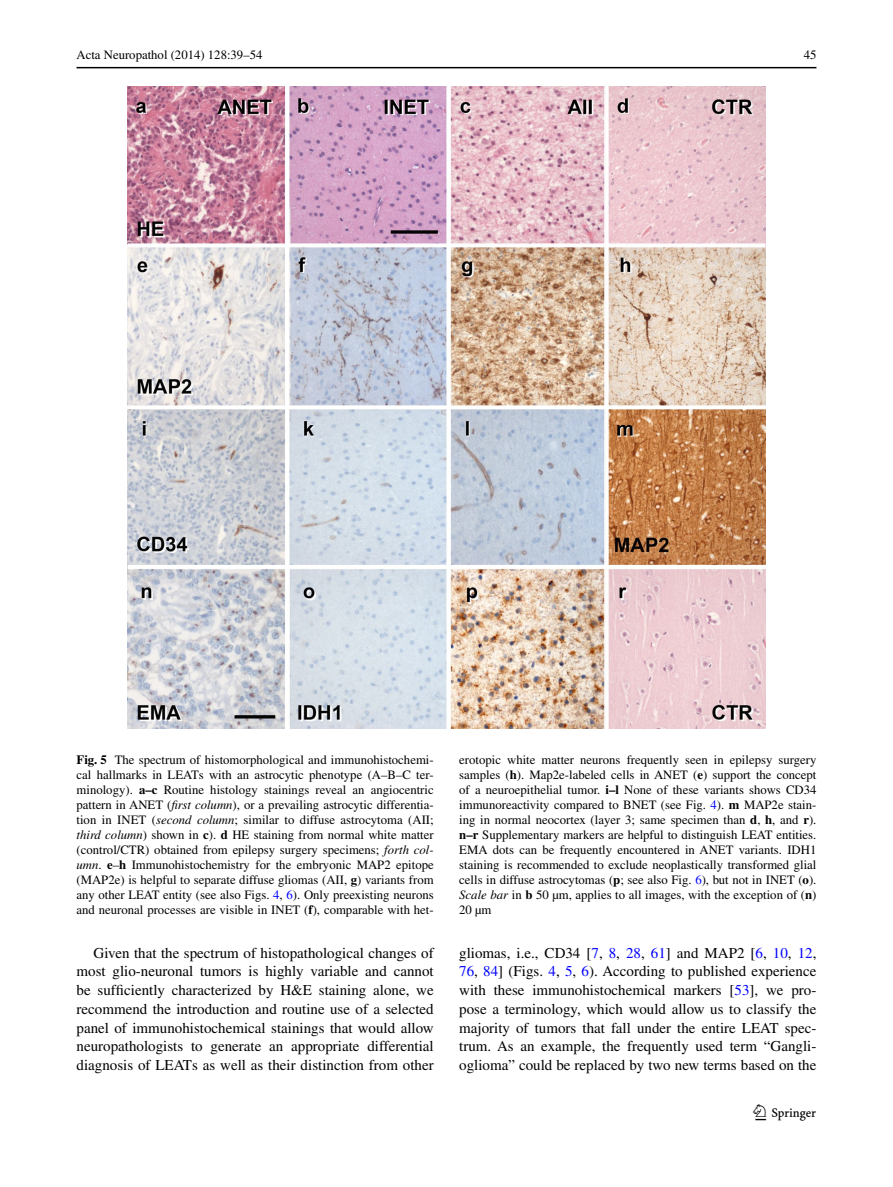
<style>
.page{position:relative;width:893px;height:1187px;background:#fff}
.page>*{position:absolute;margin:0;border:0;box-sizing:border-box;transform-origin:0 0}
.t1{font:22.5px "Springnew";color:#000}
.t2{font:15px/18.8px "Times";color:#000;text-align:justify}
.t3{font:12.75px/15px "Times";color:#000;text-align:justify}
.s1{font-weight:700}
.s2{font-style:italic}
.s3{color:#00f}
</style>
<div class="page">
<hr style="left:77px;top:67px;width:739px;height:1px;background:#000">
<img style="left:127px;top:87px;width:638px;height:642px">
<p class="t3" style="left:77px;top:48px;width:187px">Acta Neuropathol (2014) 128:39–54</p>
<p class="t3" style="left:804px;top:48px;width:14px">45</p>
<p class="t3" style="left:77px;top:752px;width:359px"><span class="s1">Fig. 5</span> The spectrum of histomorphological and immunohistochemi&shy;cal hallmarks in LEATs with an astrocytic phenotype (A–B–C ter&shy;minology). <span class="s1">a–c</span> Routine histology stainings reveal an angiocentric pattern in ANET (<span class="s2">first column</span>), or a prevailing astrocytic differentia&shy;tion in INET (<span class="s2">second column</span>; similar to diffuse astrocytoma (AII; <span class="s2">third column</span>) shown in <span class="s1">c</span>). <span class="s1">d</span> HE staining from normal white matter (control/CTR) obtained from epilepsy surgery specimens; <span class="s2">forth col&shy;umn</span>. <span class="s1">e</span>–<span class="s1">h</span> Immunohistochemistry for the embryonic MAP2 epitope (MAP2e) is helpful to separate diffuse gliomas (AII, <span class="s1">g</span>) variants from any other LEAT entity (see also Figs. <span class="s3">4</span>, <span class="s3">6</span>). Only preexisting neurons and neuronal processes are visible in INET (<span class="s1">f</span>), comparable with het-</p>
<p class="t3" style="left:459px;top:752px;width:359px">erotopic white matter neurons frequently seen in epilepsy surgery samples (<span class="s1">h</span>). Map2e-labeled cells in ANET (<span class="s1">e</span>) support the concept of a neuroepithelial tumor. <span class="s1">i–l</span> None of these variants shows CD34 immunoreactivity compared to BNET (see Fig. <span class="s3">4</span>). <span class="s1">m</span> MAP2e stain&shy;ing in normal neocortex (layer 3; same specimen than <span class="s1">d</span>, <span class="s1">h</span>, and <span class="s1">r</span>). <span class="s1">n–r</span> Supplementary markers are helpful to distinguish LEAT entities.<br>EMA dots can be frequently encountered in ANET variants. IDH1 staining is recommended to exclude neoplastically transformed glial cells in diffuse astrocytomas (<span class="s1">p</span>; see also Fig. <span class="s3">6</span>), but not in INET (<span class="s1">o</span>).<br><span class="s2">Scale bar</span> in <span class="s1">b</span> 50 µm, applies to all images, with the exception of (<span class="s1">n</span>)<br>20 µm</p>
<p class="t2" style="left:77px;top:942px;width:359px;text-indent:17px">Given that the spectrum of histopathological changes of most glio-neuronal tumors is highly variable and cannot be sufficiently characterized by H&amp;E staining alone, we recommend the introduction and routine use of a selected panel of immunohistochemical stainings that would allow neuropathologists to generate an appropriate differential diagnosis of LEATs as well as their distinction from other</p>
<p class="t2" style="left:459px;top:942px;width:359px">gliomas, i.e., CD34 [<span class="s3">7</span>, <span class="s3">8</span>, <span class="s3">28</span>, <span class="s3">61</span>] and MAP2 [<span class="s3">6</span>, <span class="s3">10</span>, <span class="s3">12</span>, <span class="s3">76</span>, <span class="s3">84</span>] (Figs. <span class="s3">4</span>, <span class="s3">5</span>, <span class="s3">6</span>). According to published experience with these immunohistochemical markers [<span class="s3">53</span>], we pro&shy;pose a terminology, which would allow us to classify the majority of tumors that fall under the entire LEAT spec&shy;trum. As an example, the frequently used term “Gangli&shy;oglioma” could be replaced by two new terms based on the</p>
<h1 class="t1" style="left:755px;top:1104px;width:62px">1 3</h1>
</div>
